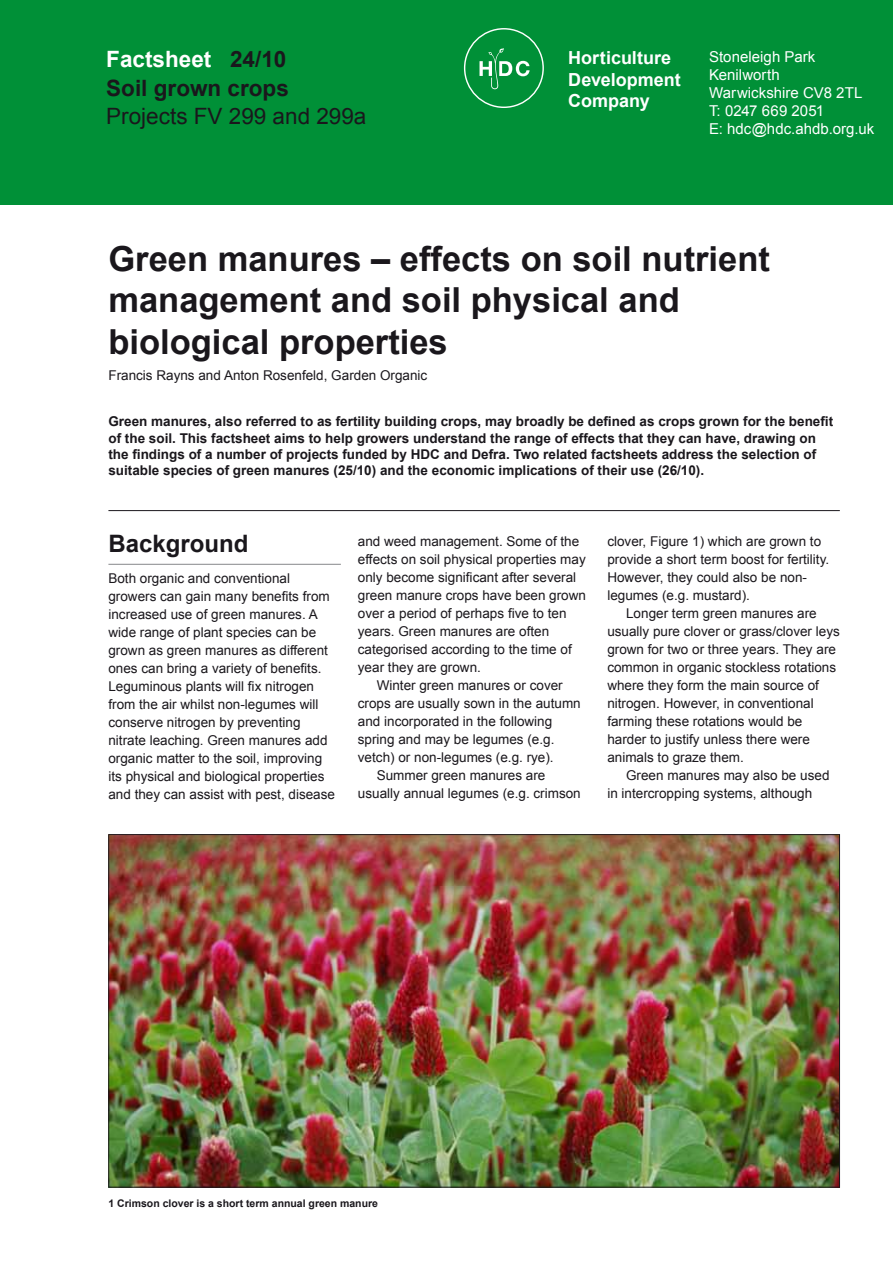
<style>
.page{position:relative;width:893px;height:1263px;background:#fff}
.page>*{position:absolute;margin:0;border:0;box-sizing:border-box;transform-origin:0 0}
.t1{font:700 34.5px/41.4px "Arial";color:#1a171c}
.t2{font:700 24px "Arial";color:#1a171c}
.t3{font:700 22.5px/28.7px "Arial";color:#1a171c}
.t4{font:22.5px "Arial";color:#1a171c}
.t5{font:700 18px/21.6px "Arial";color:#fff}
.t6{font:15px/18px "Arial";letter-spacing:.005em;color:#fff}
.t7{font:13.5px/18px "Arial";color:#1a171c}
.t8{font:700 13.5px/16.2px "Arial";color:#1a171c}
.t9{font:700 10.5px "Arial";color:#1a171c}
.s1{color:#fff}
</style>
<div class="page">
<hr style="left:108px;top:510px;width:732px;height:1px;background:#1a171c">
<hr style="left:108px;top:564px;width:233px;height:1px;background:#87888a">
<img style="left:110px;top:836px;width:728px;height:349px">
<div style="left:0;top:0;width:893px;height:204px;background:#009037"></div>
<div style="left:464px;top:28px;width:80px;height:80px;border:1px solid #fff;border-radius:50%"></div>
<svg style="left:479px;top:48px;width:51px;height:41px"></svg>
<h3 class="t3" style="left:106px;top:46px;width:184px"><span class="s1">Factsheet</span> 24/10<br>Soil grown crops</h3>
<h3 class="t4" style="left:106px;top:102px;width:262px">Projects FV 299 and 299a</h3>
<h3 class="t5" style="left:568px;top:48px;width:114px">Horticulture<br>Development<br>Company</h3>
<p class="t6" style="left:709px;top:48px;width:167px">Stoneleigh Park<br>Kenilworth<br>Warwickshire CV8 2TL<br>T: 0247 669 2051<br>E: hdc@hdc.ahdb.org.uk</p>
<h1 class="t1" style="left:108px;top:239px;width:663px">Green manures – effects on soil nutrient management and soil physical and biological properties</h1>
<p class="t7" style="left:108px;top:367px;width:320px">Francis Rayns and Anton Rosenfeld, Garden Organic</p>
<p class="t8" style="left:108px;top:414px;width:726px">Green manures, also referred to as fertility building crops, may broadly be defined as crops grown for the benefit of the soil. This factsheet aims to help growers understand the range of effects that they can have, drawing on the findings of a number of projects funded by HDC and Defra. Two related factsheets address the selection of suitable species of green manures (25/10) and the economic implications of their use (26/10).</p>
<h2 class="t2" style="left:108px;top:527px;width:142px">Background</h2>
<p class="t7" style="left:108px;top:569px;width:228px">Both organic and conventional growers can gain many benefits from increased use of green manures. A wide range of plant species can be grown as green manures as different ones can bring a variety of benefits.<br>Leguminous plants will fix nitrogen from the air whilst non-legumes will conserve nitrogen by preventing nitrate leaching. Green manures add organic matter to the soil, improving its physical and biological properties and they can assist with pest, disease</p>
<p class="t7" style="left:358px;top:533px;width:223px">and weed management. Some of the</p>
<p class="t7" style="left:358px;top:551px;width:229px">effects on soil physical properties may</p>
<p class="t7" style="left:358px;top:569px;width:220px">only become significant after several</p>
<p class="t7" style="left:358px;top:587px;width:230px">green manure crops have been grown</p>
<p class="t7" style="left:358px;top:605px;width:210px">over a period of perhaps five to ten</p>
<p class="t7" style="left:358px;top:623px;width:193px">years. Green manures are often</p>
<p class="t7" style="left:358px;top:641px;width:215px">categorised according to the time of</p>
<p class="t7" style="left:358px;top:659px;width:125px">year they are grown.</p>
<p class="t7" style="left:377px;top:677px;width:188px">Winter green manures or cover</p>
<p class="t7" style="left:358px;top:695px;width:224px">crops are usually sown in the autumn</p>
<p class="t7" style="left:358px;top:713px;width:196px">and incorporated in the following</p>
<p class="t7" style="left:358px;top:731px;width:198px">spring and may be legumes (e.g.</p>
<p class="t7" style="left:358px;top:749px;width:197px">vetch) or non-legumes (e.g. rye).</p>
<p class="t7" style="left:377px;top:767px;width:170px">Summer green manures are</p>
<p class="t7" style="left:358px;top:785px;width:224px">usually annual legumes (e.g. crimson</p>
<p class="t7" style="left:607px;top:533px;width:223px">clover, Figure 1) which are grown to provide a short term boost for fertility.<br>However, they could also be non&shy;legumes (e.g. mustard).</p>
<p class="t7" style="left:607px;top:605px;width:234px;text-indent:19px">Longer term green manures are usually pure clover or grass/clover leys grown for two or three years. They are common in organic stockless rotations where they form the main source of nitrogen. However, in conventional farming these rotations would be harder to justify unless there were animals to graze them.</p>
<p class="t7" style="left:607px;top:766px;width:224px;text-indent:19px">Green manures may also be used in intercropping systems, although</p>
<p class="t9" style="left:108px;top:1196px;width:271px">1 Crimson clover is a short term annual green manure</p>
</div>
